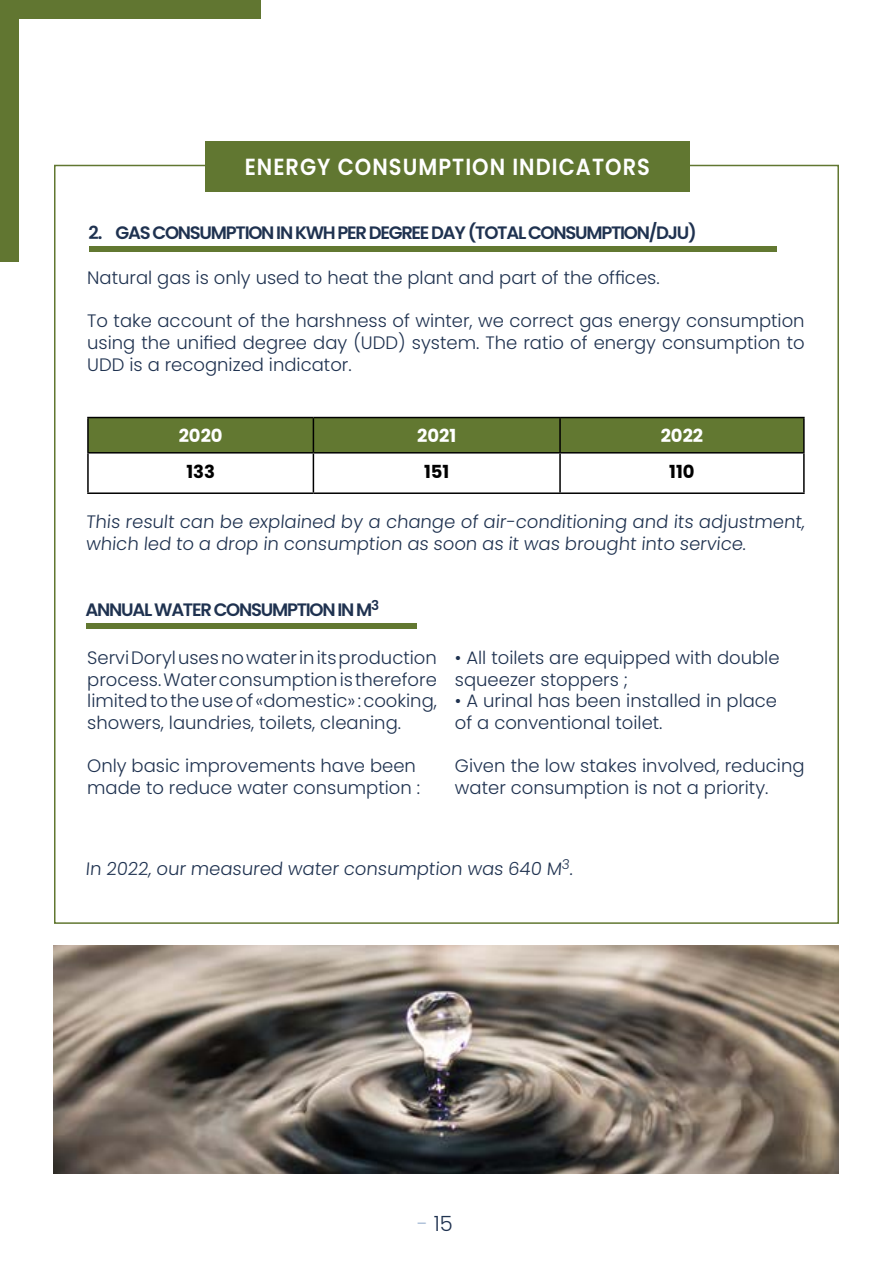
<style>
.page{position:relative;width:893px;height:1263px;background:#fff}
.page>*{position:absolute;margin:0;border:0;box-sizing:border-box;transform-origin:0 0}
.t1{font:600 23.25px "Poppins";letter-spacing:.05em;color:#fff;scale:.9 1}
.t2{font:300 21px "Poppins";color:#1f3250}
.t3{font:300 18px/21.6px "Poppins";color:#1f3250}
.t4{font:600 18px "Poppins";letter-spacing:-.07em;color:#1f3250}
.t5{font:700 18px "Poppins";color:#fff}
.t6{font:700 18px "Poppins";color:#000}
.s1{color:#a5bad5}
</style>
<div class="page">
<div style="left:89px;top:418px;width:714px;height:34px;background:#627831"></div>
<hr style="left:87px;top:417px;width:226px;height:1px;background:#000">
<hr style="left:87px;top:418px;width:2px;height:34px;background:#000">
<hr style="left:313px;top:417px;width:247px;height:1px;background:#000">
<hr style="left:313px;top:418px;width:1px;height:34px;background:#000">
<hr style="left:560px;top:417px;width:245px;height:1px;background:#000">
<hr style="left:559px;top:418px;width:2px;height:34px;background:#000">
<hr style="left:803px;top:418px;width:2px;height:34px;background:#000">
<hr style="left:87px;top:452px;width:226px;height:1px;background:#000">
<hr style="left:87px;top:453px;width:2px;height:39px;background:#000">
<hr style="left:313px;top:452px;width:247px;height:1px;background:#000">
<hr style="left:313px;top:453px;width:1px;height:39px;background:#000">
<hr style="left:560px;top:452px;width:245px;height:1px;background:#000">
<hr style="left:559px;top:453px;width:2px;height:39px;background:#000">
<hr style="left:803px;top:453px;width:2px;height:39px;background:#000">
<hr style="left:87px;top:492px;width:226px;height:2px;background:#000">
<hr style="left:313px;top:492px;width:247px;height:2px;background:#000">
<hr style="left:560px;top:492px;width:245px;height:2px;background:#000">
<div style="left:205px;top:141px;width:485px;height:51px;background:#617731"></div>
<div style="left:89px;top:246px;width:687px;height:6px;background:#627831"></div>
<div style="left:86px;top:623px;width:330px;height:5px;background:#627831"></div>
<div style="left:0;top:0;width:261px;height:18px;background:#617631"></div>
<div style="left:0;top:1px;width:18px;height:261px;background:#617631"></div>
<img style="left:54px;top:945px;width:785px;height:228px">
<p class="t1" style="left:245px;top:153px;width:452px">ENERGY CONSUMPTION INDICATORS</p>
<p class="t4" style="left:89px;top:222px;width:610px">2. GAS CONSUMPTION IN KWH PER DEGREE DAY (TOTAL CONSUMPTION/DJU)</p>
<p class="t3" style="left:87px;top:267px;width:574px">Natural gas is only used to heat the plant and part of the offices.</p>
<p class="t3" style="left:87px;top:310px;width:719px;text-align:justify">To take account of the harshness of winter, we correct gas energy consumption using the unified degree day (UDD) system. The ratio of energy consumption to UDD is a recognized indicator.</p>
<p class="t5" style="left:179px;top:426px;width:46px">2020</p>
<p class="t5" style="left:417px;top:426px;width:41px">2021</p>
<p class="t5" style="left:661px;top:426px;width:44px">2022</p>
<p class="t6" style="left:186px;top:461px;width:30px">133</p>
<p class="t6" style="left:424px;top:461px;width:27px">151</p>
<p class="t6" style="left:669px;top:461px;width:27px">110</p>
<p class="t3" style="left:86px;top:511px;width:723px">This result can be explained by a change of air-conditioning and its adjustment, which led to a drop in consumption as soon as it was brought into service.</p>
<p class="t4" style="left:86px;top:599px;width:295px">ANNUAL WATER CONSUMPTION IN M<sup>3</sup></p>
<p class="t3" style="left:87px;top:647px;width:351px;text-align:justify">Servi Doryl uses no water in its production process. Water consumption is therefore limited to the use of «domestic» : cooking, showers, laundries, toilets, cleaning.</p>
<p class="t3" style="left:87px;top:755px;width:334px">Only basic improvements have been made to reduce water consumption :</p>
<p class="t3" style="left:455px;top:647px;width:326px">• All toilets are equipped with double squeezer stoppers ;</p>
<p class="t3" style="left:455px;top:690px;width:324px">• A urinal has been installed in place of a conventional toilet.</p>
<p class="t3" style="left:455px;top:755px;width:351px">Given the low stakes involved, reducing water consumption is not a priority.</p>
<p class="t3" style="left:86px;top:858px;width:491px">In 2022, our measured water consumption was 640 M<sup>3</sup>.</p>
<p class="t2" style="left:417px;top:1211px;width:37px"><span class="s1">-</span> 15</p>
</div>
